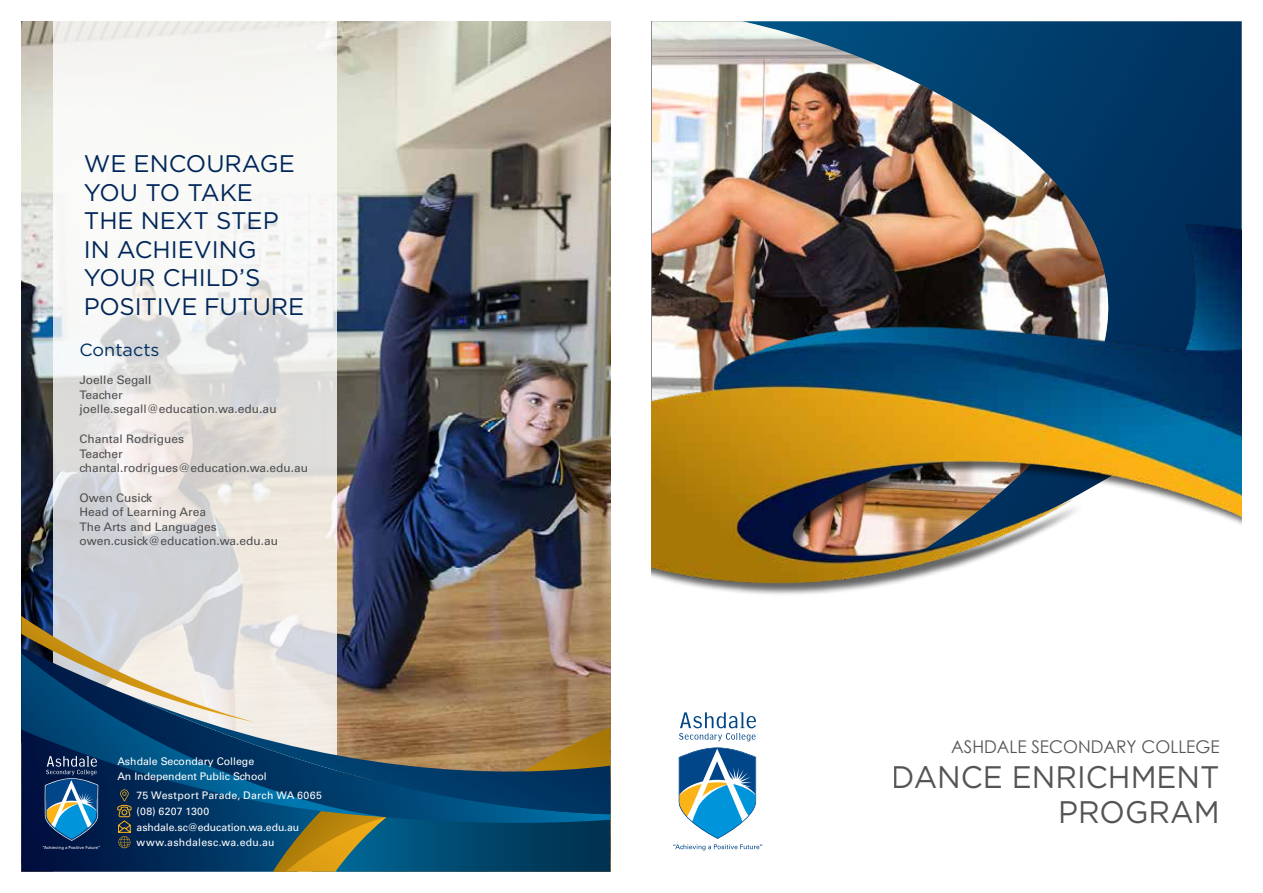
<style>
.page{position:relative;width:1263px;height:893px;background:#fff}
.page>*{position:absolute;margin:0;border:0;box-sizing:border-box;transform-origin:0 0}
.t1{font:31.2px/35px "Gotham";color:#414042;text-align:right;scale:.96 1}
.t2{font:24px/28.5px "Gotham";color:#002659}
.t3{font:17.7px "Gotham";color:#002e60}
.t4{font:17.55px "Century Gothic";color:#414042}
.t5{font:11.7px/14.4px "Univers";color:#4e4e50}
.t6{font:10.5px/14.7px "Univers";color:#fff}
.t7{font:10.5px/15.6px "Univers";letter-spacing:.025em;color:#fff}
.t8{font:4.2px "Univers";color:#fff}
</style>
<div class="page">
<img style="left:21px;top:21px;width:589px;height:627px">
<svg style="left:53px;top:21px;width:284px;height:627px"></svg>
<svg style="left:673px;top:712px;width:89px;height:138px"></svg>
<div style="left:1110px;top:21px;width:132px;height:198px;background:#003360"></div>
<img style="left:652px;top:21px;width:458px;height:198px">
<img style="left:652px;top:219px;width:590px;height:376px">
<svg style="left:21px;top:825px;width:252px;height:47px;background:#012957"></svg>
<svg style="left:273px;top:825px;width:337px;height:47px;background:#28565b"></svg>
<svg style="left:21px;top:648px;width:589px;height:177px;background:#6b675b"></svg>
<svg style="left:21px;top:653px;width:362px;height:164px;background:#49627e"></svg>
<svg style="left:129px;top:695px;width:481px;height:119px;background:#50646b"></svg>
<svg style="left:21px;top:616px;width:236px;height:107px;background:#9fa8ab"></svg>
<svg style="left:117px;top:789px;width:15px;height:59px"></svg>
<svg style="left:45px;top:756px;width:53px;height:85px;background:#38698f"></svg>
<h2 class="t2" style="left:84px;top:149px;width:222px">WE ENCOURAGE<br>YOU TO TAKE<br>THE NEXT STEP<br>IN ACHIEVING<br>YOUR CHILD’S<br>POSITIVE FUTURE</h2>
<h3 class="t3" style="left:80px;top:338px;width:82px">Contacts</h3>
<p class="t5" style="left:80px;top:373px;width:199px">Joelle Segall<br>Teacher joelle.segall@education.wa.edu.au</p>
<p class="t5" style="left:80px;top:432px;width:230px">Chantal Rodrigues<br>Teacher chantal.rodrigues@education.wa.edu.au</p>
<p class="t5" style="left:80px;top:491px;width:200px">Owen Cusick<br>Head of Learning Area<br>The Arts and Languages owen.cusick@education.wa.edu.au</p>
<p class="t8" style="left:43px;top:845px;width:59px">“Achieving a Positive Future”</p>
<p class="t6" style="left:117px;top:754px;width:151px">Ashdale Secondary College<br>An Independent Public School</p>
<p class="t7" style="left:137px;top:788px;width:187px">75 Westport Parade, Darch WA 6065 (08) 6207 1300</p>
<p class="t7" style="left:137px;top:835px;width:140px">www.ashdalesc.wa.edu.au</p>
<p class="t6" style="left:137px;top:819px;width:164px">ashdale.sc@education.wa.edu.au</p>
<h3 class="t4" style="left:951px;top:734px;width:270px">ASHDALE SECONDARY COLLEGE</h3>
<h1 class="t1" style="left:892px;top:759px;width:343px">DANCE ENRICHMENT<br>PROGRAM</h1>
</div>
